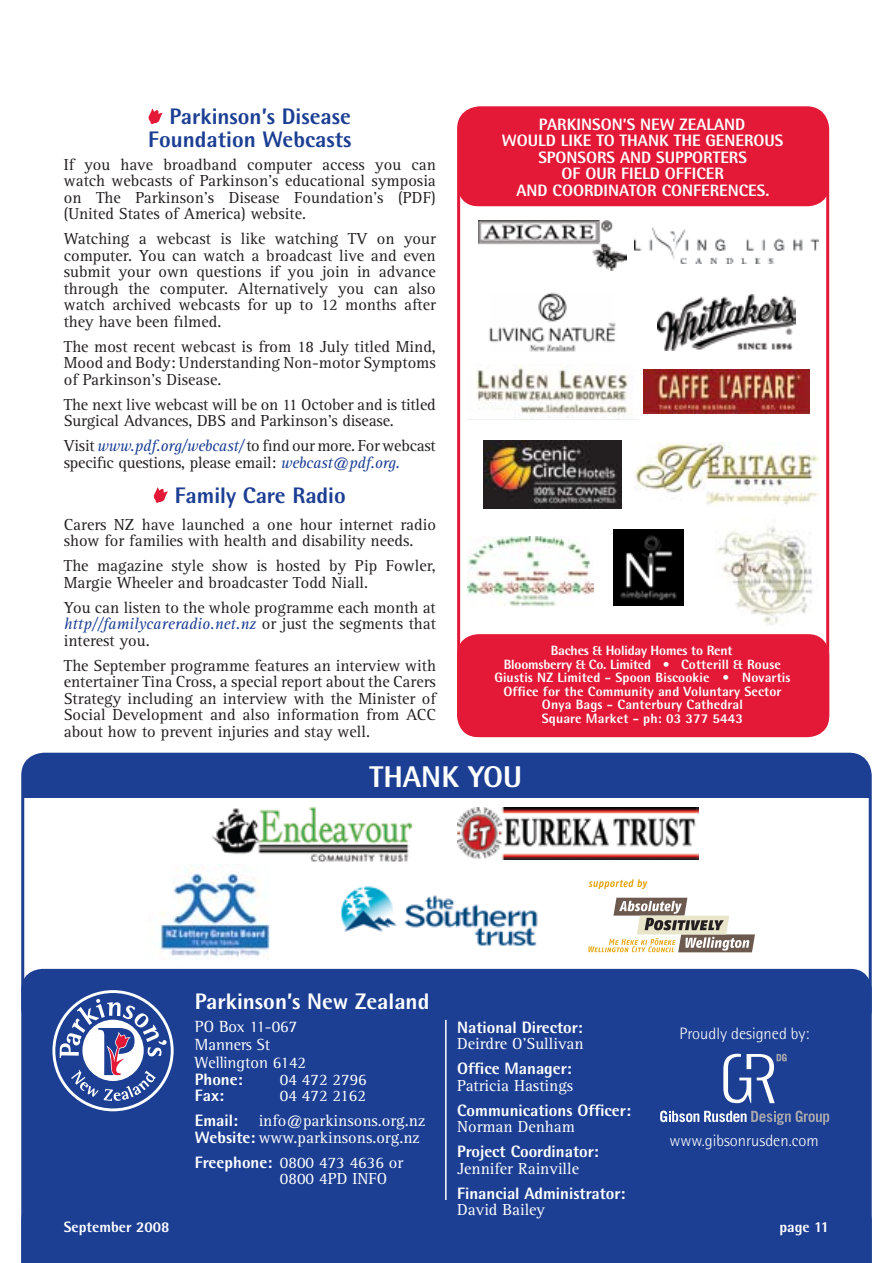
<style>
.page{position:relative;width:893px;height:1263px;background:#fff}
.page>*{position:absolute;margin:0;border:0;box-sizing:border-box;transform-origin:0 0}
.t1{font:800 30px "Rotis Semi Sans";color:#fff}
.t2{font:800 22.5px/22.5px "Rotis Semi Sans";color:#1c3f94;text-align:right}
.t3{font:800 22.5px "Rotis Semi Sans";color:#fff}
.t4{font:16.5px/16.5px "Rotis Serif";color:#231f20;text-align:justify}
.t5{font:800 16.5px/16.5px "Rotis Semi Sans";color:#fff;text-align:center}
.t6{font:16.5px/16.5px "Rotis Serif";color:#fff}
.t7{font:300 16.5px "Rotis Semi Sans";color:#fff}
.t8{font:16.5px/18px "Rotis Semi Serif";color:#fff}
.t9{font:800 15px "Rotis Semi Sans";color:#fff}
.t10{font:800 13.5px/13.5px "Rotis Semi Sans";letter-spacing:.01em;color:#fff;text-align:center}
.s1{font-style:italic;color:#1c3f94}
.s2{font-family:"Rotis Semi Sans";font-weight:800}
</style>
<div class="page">
<div style="left:461px;top:109px;width:365px;height:97px;background:#e31937"></div>
<div style="left:457px;top:106px;width:372px;height:631px;border:3px solid #e31937;border-radius:21px"></div>
<div style="left:23px;top:754px;width:847px;height:43px;background:#1c3f94"></div>
<div style="left:21px;top:753px;width:851px;height:278px;border:3px solid #1c3f94;border-radius:21px"></div>
<img style="left:213px;top:806px;width:200px;height:56px">
<img style="left:457px;top:808px;width:241px;height:51px">
<img style="left:152px;top:865px;width:118px;height:94px">
<img style="left:341px;top:886px;width:197px;height:60px">
<svg style="left:588px;top:898px;width:167px;height:54px"></svg>
<svg style="left:589px;top:879px;width:58px;height:10px"></svg>
<svg style="left:148px;top:108px;width:15px;height:16px"></svg>
<svg style="left:153px;top:487px;width:15px;height:16px"></svg>
<div style="left:457px;top:634px;width:372px;height:103px;background:#e31937;border-radius:21px"></div>
<img style="left:643px;top:370px;width:167px;height:44px">
<img style="left:635px;top:443px;width:184px;height:62px">
<img style="left:479px;top:220px;width:147px;height:50px">
<img style="left:468px;top:364px;width:170px;height:56px">
<img style="left:634px;top:227px;width:185px;height:36px">
<img style="left:489px;top:292px;width:127px;height:60px">
<img style="left:613px;top:530px;width:71px;height:75px">
<img style="left:468px;top:536px;width:125px;height:71px">
<img style="left:483px;top:441px;width:139px;height:67px">
<img style="left:716px;top:527px;width:96px;height:98px">
<img style="left:657px;top:294px;width:138px;height:56px">
<div style="left:21px;top:969px;width:851px;height:230px;background:#1c3f94"></div>
<div style="left:21px;top:1199px;width:851px;height:64px;background:#1c3f94"></div>
<hr style="left:445px;top:1020px;width:2px;height:195px;background:#fff">
<div style="left:272px;top:1201px;width:337px;height:62px;background:#1c3f94"></div>
<svg style="left:52px;top:990px;width:122px;height:121px"></svg>
<div style="left:55px;top:993px;width:116px;height:115px;background:#1c3f94;border-radius:50%"></div>
<svg style="left:60px;top:999px;width:107px;height:102px"></svg>
<svg style="left:723px;top:1054px;width:63px;height:49px"></svg>
<svg style="left:660px;top:1110px;width:169px;height:15px;background:#5971aa"></svg>
<h2 class="t2" style="left:148px;top:105px;width:205px">Parkinson’s Disease<br>Foundation Webcasts</h2>
<p class="t4" style="left:64px;top:156px;width:374px">If you have broadband computer access you can watch webcasts of Parkinson’s educational symposia on The Parkinson’s Disease Foundation’s (PDF) (United States of America) website.</p>
<p class="t4" style="left:64px;top:231px;width:374px">Watching a webcast is like watching TV on your computer. You can watch a broadcast live and even submit your own questions if you join in advance through the computer. Alternatively you can also watch archived webcasts for up to 12 months after they have been filmed.</p>
<p class="t4" style="left:64px;top:338px;width:374px">The most recent webcast is from 18 July titled Mind, Mood and Body: Understanding Non-motor Symptoms of Parkinson’s Disease.</p>
<p class="t4" style="left:64px;top:396px;width:374px">The next live webcast will be on 11 October and is titled<br>Surgical Advances, DBS and Parkinson’s disease.</p>
<p class="t4" style="left:64px;top:438px;width:374px">Visit <span class="s1">www.pdf.org/webcast/</span> to find our more. For webcast specific questions, please email: <span class="s1">webcast@pdf.org.</span></p>
<h2 class="t2" style="left:175px;top:483px;width:173px">Family Care Radio</h2>
<p class="t4" style="left:64px;top:517px;width:374px">Carers NZ have launched a one hour internet radio show for families with health and disability needs.</p>
<p class="t4" style="left:64px;top:558px;width:374px">The magazine style show is hosted by Pip Fowler,<br>Margie Wheeler and broadcaster Todd Niall.</p>
<p class="t4" style="left:64px;top:600px;width:374px">You can listen to the whole programme each month at <span class="s1">http//familycareradio.net.nz</span> or just the segments that interest you.</p>
<p class="t4" style="left:64px;top:658px;width:374px">The September programme features an interview with entertainer Tina Cross, a special report about the Carers Strategy including an interview with the Minister of Social Development and also information from ACC about how to prevent injuries and stay well.</p>
<p class="t5" style="left:502px;top:115px;width:283px">PARKINSON’S NEW ZEALAND<br>WOULD LIKE TO THANK THE GENEROUS<br>SPONSORS AND SUPPORTERS<br>OF OUR FIELD OFFICER<br>AND COORDINATOR CONFERENCES.</p>
<p class="t10" style="left:494px;top:644px;width:298px">Baches &amp; Holiday Homes to Rent<br>Bloomsberry &amp; Co. Limited • Cotterill &amp; Rouse Giustis NZ Limited - Spoon Biscookie • Novartis Office for the Community and Voluntary Sector Onya Bags - Canterbury Cathedral<br>Square Market - ph: 03 377 5443</p>
<h1 class="t1" style="left:370px;top:757px;width:154px">THANK YOU</h1>
<h2 class="t3" style="left:195px;top:987px;width:236px">Parkinson’s New Zealand</h2>
<p class="t8" style="left:195px;top:1018px;width:113px">PO Box 11-067<br>Manners St<br>Wellington 6142</p>
<p class="t5" style="left:195px;top:1071px;width:49px">Phone:</p>
<p class="t6" style="left:280px;top:1072px;width:88px">04 472 2796</p>
<p class="t5" style="left:195px;top:1087px;width:31px">Fax:</p>
<p class="t6" style="left:280px;top:1088px;width:87px">04 472 2162</p>
<p class="t5" style="left:195px;top:1112px;width:45px">Email:</p>
<p class="t6" style="left:195px;top:1113px;width:232px;text-indent:64px">info@parkinsons.org.nz<br><span class="s2">Website:</span> www.parkinsons.org.nz</p>
<p class="t6" style="left:280px;top:1155px;width:125px;text-indent:-85px"><span class="s2">Freephone:</span> 0800 473 4636 or<br>0800 4PD INFO</p>
<p class="t5" style="left:457px;top:1019px;width:127px">National Director:</p>
<p class="t6" style="left:457px;top:1036px;width:128px">Deirdre O’Sullivan</p>
<p class="t5" style="left:457px;top:1060px;width:116px">Office Manager:</p>
<p class="t6" style="left:457px;top:1078px;width:118px">Patricia Hastings</p>
<p class="t5" style="left:457px;top:1102px;width:175px">Communications Officer:</p>
<p class="t6" style="left:457px;top:1119px;width:119px">Norman Denham</p>
<p class="t5" style="left:457px;top:1143px;width:143px">Project Coordinator:</p>
<p class="t6" style="left:457px;top:1161px;width:124px">Jennifer Rainville</p>
<p class="t5" style="left:457px;top:1185px;width:170px">Financial Administrator:</p>
<p class="t6" style="left:457px;top:1202px;width:90px">David Bailey</p>
<p class="t7" style="left:679px;top:1024px;width:132px">Proudly designed by:</p>
<p class="t7" style="left:670px;top:1131px;width:151px">www.gibsonrusden.com</p>
<p class="t9" style="left:64px;top:1218px;width:107px">September 2008</p>
<p class="t9" style="left:779px;top:1218px;width:51px">page 11</p>
</div>
